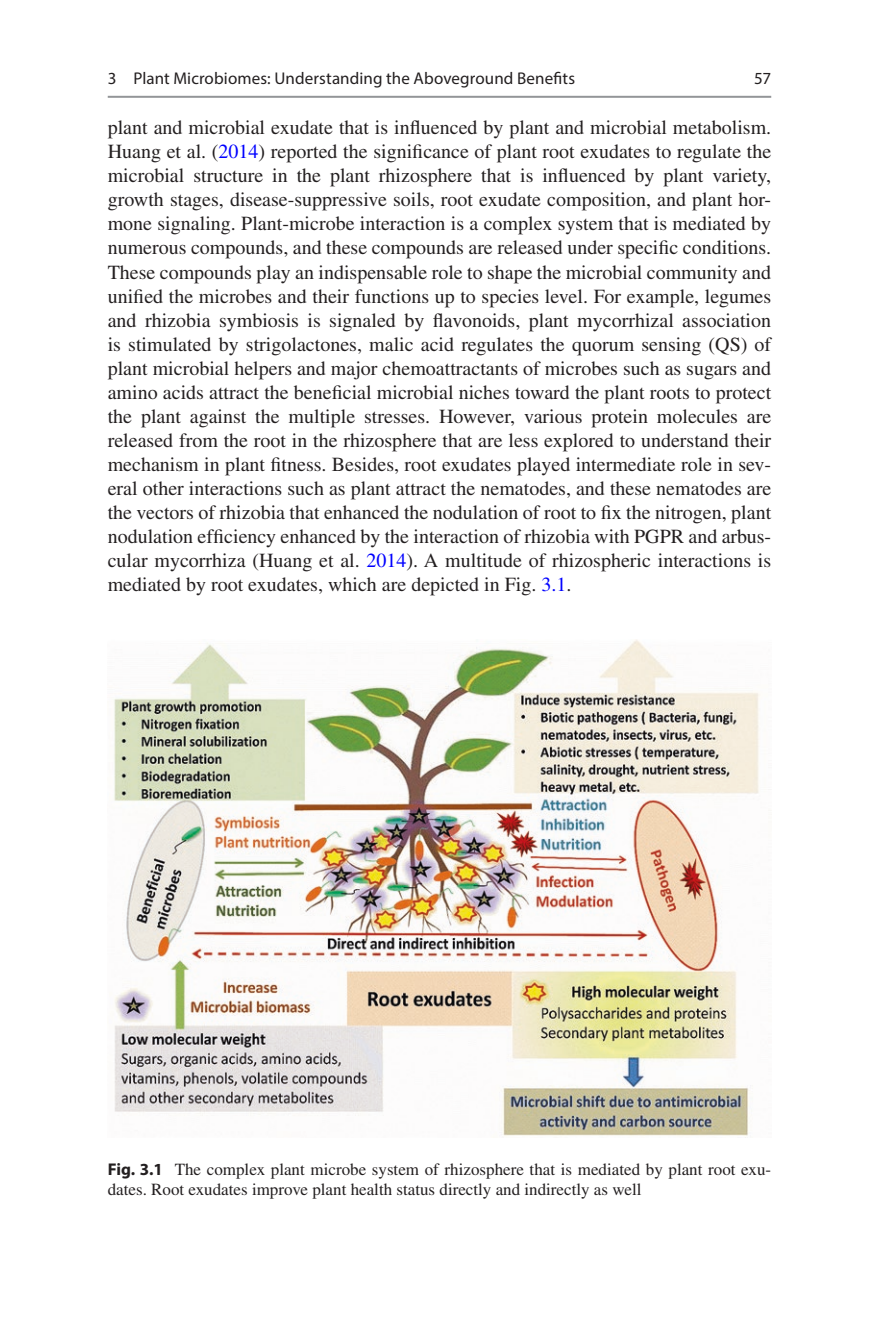
<style>
.page{position:relative;width:879px;height:1333px;background:#fff}
.page>*{position:absolute;margin:0;border:0;box-sizing:border-box;transform-origin:0 0}
.t1{font:20px/24px "Ysqbvg Times LT Std";color:#231f20;text-align:justify}
.t2{font:17px/20px "Ysqbvg Times LT Std";color:#231f20}
.t3{font:17px "Gnwgws Myriad Pro";letter-spacing:.01em;color:#231f20}
.s1{color:#00f}
.s2{font-family:"Mgxngc Myriad Pro";font-weight:700}
</style>
<div class="page">
<img style="left:114px;top:639px;width:646px;height:497px">
<hr style="left:108px;top:96px;width:663px;height:2px;background:#939598">
<p class="t3" style="left:108px;top:68px;width:469px">3 Plant Microbiomes: Understanding the Aboveground Benefits</p>
<p class="t3" style="left:754px;top:68px;width:19px">57</p>
<p class="t1" style="left:108px;top:116px;width:665px">plant and microbial exudate that is influenced by plant and microbial metabolism.<br>Huang et al. (<span class="s1">2014</span>) reported the significance of plant root exudates to regulate the microbial structure in the plant rhizosphere that is influenced by plant variety, growth stages, disease-suppressive soils, root exudate composition, and plant hor&shy;mone signaling. Plant-microbe interaction is a complex system that is mediated by numerous compounds, and these compounds are released under specific conditions.<br>These compounds play an indispensable role to shape the microbial community and unified the microbes and their functions up to species level. For example, legumes and rhizobia symbiosis is signaled by flavonoids, plant mycorrhizal association is stimulated by strigolactones, malic acid regulates the quorum sensing (QS) of plant microbial helpers and major chemoattractants of microbes such as sugars and amino acids attract the beneficial microbial niches toward the plant roots to protect the plant against the multiple stresses. However, various protein molecules are released from the root in the rhizosphere that are less explored to understand their mechanism in plant fitness. Besides, root exudates played intermediate role in sev&shy;eral other interactions such as plant attract the nematodes, and these nematodes are the vectors of rhizobia that enhanced the nodulation of root to fix the nitrogen, plant nodulation efficiency enhanced by the interaction of rhizobia with PGPR and arbus&shy;cular mycorrhiza (Huang et al. <span class="s1">2014</span>). A multitude of rhizospheric interactions is mediated by root exudates, which are depicted in Fig. <span class="s1">3.1</span>.</p>
<p class="t2" style="left:108px;top:1158px;width:665px"><span class="s2">Fig. 3.1</span> The complex plant microbe system of rhizosphere that is mediated by plant root exu&shy;dates. Root exudates improve plant health status directly and indirectly as well</p>
</div>
